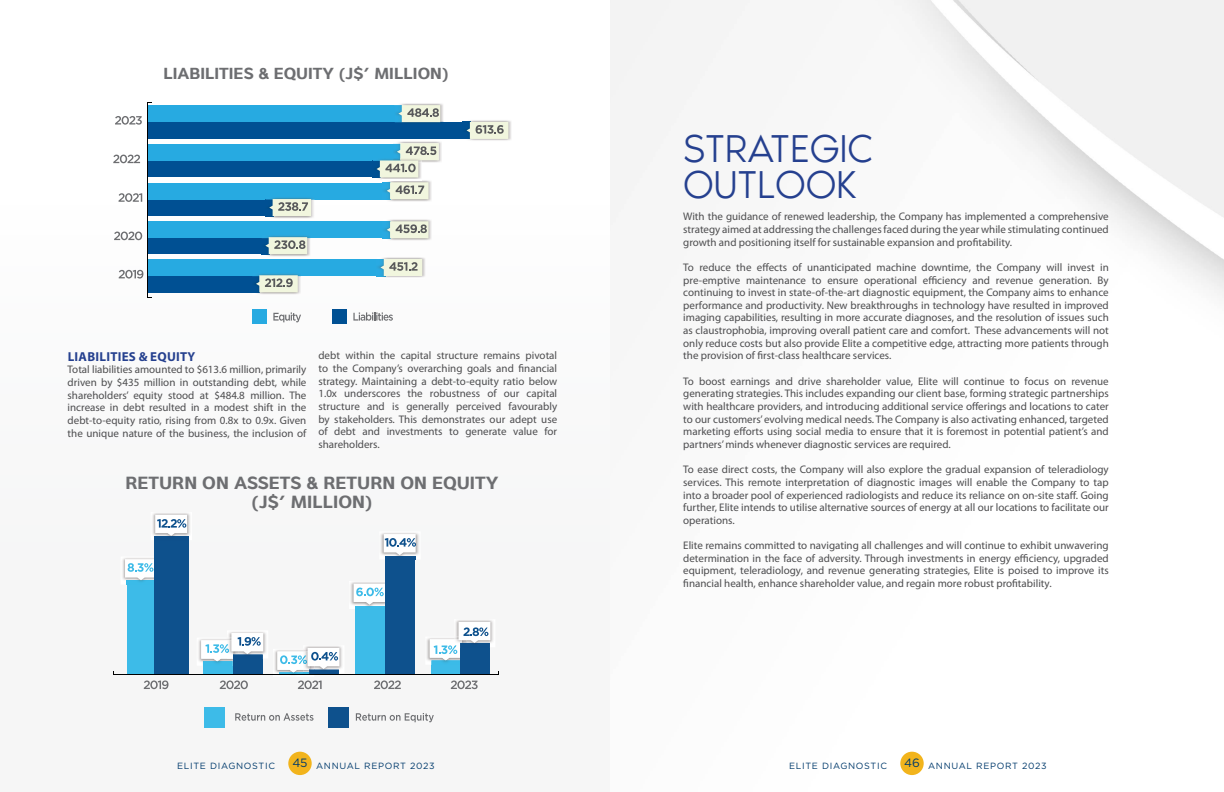
<style>
.page{position:relative;width:1224px;height:792px;background:#fff}
.page>*{position:absolute;margin:0;border:0;box-sizing:border-box;transform-origin:0 0}
.t1{font:300 40px "Noir Std";letter-spacing:-.01em;color:#25408f}
.t2{font:700 18.3px "Interval Sans Pro";color:#6d6e71}
.t3{font:700 16.6px "Interval Sans Pro";color:#6d6e71}
.t4{font:700 13px "Myriad Pro";letter-spacing:.02em;color:#25408f}
.t5{font:12px "Gotham";color:#003a6c}
.t6{font:11px/12.6px "Myriad Pro";color:#4d4d4f;text-align:justify}
.t7{font:9px "Gotham";letter-spacing:.075em;color:#003a6c}
</style>
<div class="page">
<div style="left:0;top:0;width:613px;height:792px;background:#f9f9f9"></div>
<img style="left:613px;top:0;width:611px;height:776px">
<div style="left:148px;top:122px;width:322px;height:17px;background:#005093"></div>
<div style="left:148px;top:105px;width:254px;height:17px;background:#27aae1"></div>
<svg style="left:115px;top:116px;width:27px;height:9px"></svg>
<div style="left:148px;top:276px;width:112px;height:17px;background:#005093"></div>
<div style="left:148px;top:259px;width:237px;height:17px;background:#27aae1"></div>
<svg style="left:119px;top:270px;width:24px;height:9px"></svg>
<div style="left:148px;top:237px;width:122px;height:17px;background:#005093"></div>
<div style="left:148px;top:221px;width:243px;height:17px;background:#27aae1"></div>
<svg style="left:114px;top:232px;width:28px;height:8px"></svg>
<svg style="left:113px;top:155px;width:27px;height:8px"></svg>
<div style="left:148px;top:160px;width:233px;height:17px;background:#005093"></div>
<div style="left:148px;top:144px;width:252px;height:17px;background:#27aae1"></div>
<svg style="left:119px;top:193px;width:23px;height:9px"></svg>
<div style="left:148px;top:199px;width:126px;height:17px;background:#005093"></div>
<div style="left:148px;top:183px;width:242px;height:17px;background:#27aae1"></div>
<img style="left:395px;top:103px;width:48px;height:20px">
<img style="left:395px;top:105px;width:3px;height:17px">
<svg style="left:398px;top:105px;width:42px;height:17px"></svg>
<img style="left:463px;top:120px;width:48px;height:20px">
<img style="left:463px;top:122px;width:4px;height:17px">
<svg style="left:467px;top:122px;width:41px;height:17px"></svg>
<img style="left:399px;top:141px;width:42px;height:21px">
<img style="left:390px;top:199px;width:41px;height:2px">
<svg style="left:377px;top:143px;width:62px;height:56px"></svg>
<img style="left:266px;top:197px;width:48px;height:21px">
<img style="left:266px;top:200px;width:3px;height:16px">
<svg style="left:269px;top:199px;width:42px;height:17px"></svg>
<img style="left:383px;top:219px;width:48px;height:21px">
<img style="left:383px;top:221px;width:4px;height:17px">
<svg style="left:387px;top:221px;width:42px;height:17px"></svg>
<img style="left:262px;top:236px;width:48px;height:20px">
<img style="left:262px;top:238px;width:3px;height:16px">
<svg style="left:265px;top:237px;width:42px;height:17px"></svg>
<img style="left:377px;top:257px;width:48px;height:20px">
<img style="left:377px;top:259px;width:3px;height:17px">
<svg style="left:380px;top:259px;width:42px;height:17px"></svg>
<img style="left:259px;top:274px;width:42px;height:20px">
<svg style="left:256px;top:275px;width:42px;height:17px"></svg>
<hr style="left:147px;top:103px;width:1px;height:194px;background:#000">
<div style="left:253px;top:310px;width:14px;height:14px;background:#27aae1"></div>
<svg style="left:273px;top:313px;width:28px;height:9px"></svg>
<div style="left:333px;top:310px;width:14px;height:14px;background:#005093"></div>
<svg style="left:353px;top:312px;width:40px;height:9px"></svg>
<svg style="left:144px;top:680px;width:24px;height:9px"></svg>
<div style="left:127px;top:581px;width:29px;height:94px;background:#3dbbe8"></div>
<img style="left:123px;top:558px;width:31px;height:27px">
<img style="left:127px;top:581px;width:27px;height:4px">
<svg style="left:125px;top:559px;width:29px;height:21px"></svg>
<svg style="left:220px;top:680px;width:28px;height:9px"></svg>
<svg style="left:298px;top:680px;width:24px;height:9px"></svg>
<svg style="left:374px;top:680px;width:27px;height:9px"></svg>
<svg style="left:451px;top:680px;width:27px;height:9px"></svg>
<div style="left:154px;top:537px;width:35px;height:138px;background:#0e518d"></div>
<img style="left:153px;top:513px;width:37px;height:24px">
<svg style="left:155px;top:515px;width:32px;height:21px"></svg>
<div style="left:203px;top:661px;width:30px;height:14px;background:#3dbbe8"></div>
<img style="left:199px;top:639px;width:4px;height:23px">
<img style="left:214px;top:661px;width:19px;height:5px">
<div style="left:233px;top:655px;width:30px;height:20px;background:#0e518d"></div>
<img style="left:230px;top:632px;width:36px;height:22px">
<svg style="left:201px;top:633px;width:62px;height:28px"></svg>
<img style="left:273px;top:650px;width:6px;height:25px">
<img style="left:279px;top:673px;width:30px;height:2px">
<div style="left:309px;top:670px;width:30px;height:5px;background:#0e518d"></div>
<img style="left:305px;top:646px;width:37px;height:22px">
<svg style="left:277px;top:648px;width:63px;height:25px"></svg>
<div style="left:355px;top:607px;width:30px;height:68px;background:#3dbbe8"></div>
<img style="left:351px;top:582px;width:34px;height:25px">
<svg style="left:354px;top:584px;width:31px;height:21px"></svg>
<div style="left:385px;top:556px;width:30px;height:119px;background:#0e518d"></div>
<img style="left:381px;top:533px;width:38px;height:27px">
<img style="left:385px;top:556px;width:30px;height:4px">
<svg style="left:384px;top:534px;width:32px;height:21px"></svg>
<div style="left:431px;top:660px;width:30px;height:15px;background:#3dbbe8"></div>
<img style="left:427px;top:638px;width:5px;height:27px">
<img style="left:432px;top:660px;width:28px;height:2px">
<div style="left:460px;top:643px;width:30px;height:32px;background:#0e518d"></div>
<hr style="left:114px;top:675px;width:384px;height:1px;background:#000">
<img style="left:456px;top:620px;width:37px;height:22px">
<svg style="left:430px;top:622px;width:60px;height:38px"></svg>
<div style="left:204px;top:707px;width:21px;height:21px;background:#3dbbe8"></div>
<div style="left:328px;top:707px;width:20px;height:21px;background:#0e518d"></div>
<svg style="left:235px;top:713px;width:79px;height:8px"></svg>
<svg style="left:356px;top:713px;width:78px;height:9px"></svg>
<div style="left:288px;top:752px;width:24px;height:23px;background:#f2b41c;border-radius:50%"></div>
<div style="left:900px;top:752px;width:24px;height:23px;background:#f2b41c;border-radius:50%"></div>
<p class="t3" style="left:163px;top:60px;width:287px">LIABILITIES &amp; EQUITY (J$’ MILLION)</p>
<p class="t4" style="left:68px;top:349px;width:129px">LIABILITIES &amp; EQUITY</p>
<p class="t6" style="left:68px;top:363px;width:240px">Total liabilities amounted to $613.6 million, primarily driven by $435 million in outstanding debt, while shareholders’ equity stood at $484.8 million. The increase in debt resulted in a modest shift in the debt-to-equity ratio, rising from 0.8x to 0.9x. Given the unique nature of the business, the inclusion of</p>
<p class="t6" style="left:318px;top:349px;width:240px">debt within the capital structure remains pivotal to the Company’s overarching goals and financial strategy. Maintaining a debt-to-equity ratio below 1.0x underscores the robustness of our capital structure and is generally perceived favourably by stakeholders. This demonstrates our adept use of debt and investments to generate value for shareholders.</p>
<p class="t2" style="left:125px;top:468px;width:375px">RETURN ON ASSETS &amp; RETURN ON EQUITY</p>
<p class="t2" style="left:252px;top:488px;width:122px">(J$’ MILLION)</p>
<p class="t1" style="left:683px;top:118px;width:191px">STRATEGIC</p>
<p class="t1" style="left:683px;top:154px;width:176px">OUTLOOK</p>
<p class="t6" style="left:683px;top:210px;width:427px">With the guidance of renewed leadership, the Company has implemented a comprehensive strategy aimed at addressing the challenges faced during the year while stimulating continued growth and positioning itself for sustainable expansion and profitability.</p>
<p class="t6" style="left:683px;top:261px;width:427px">To reduce the effects of unanticipated machine downtime, the Company will invest in pre-emptive maintenance to ensure operational efficiency and revenue generation. By continuing to invest in state-of-the-art diagnostic equipment, the Company aims to enhance performance and productivity. New breakthroughs in technology have resulted in improved imaging capabilities, resulting in more accurate diagnoses, and the resolution of issues such as claustrophobia, improving overall patient care and comfort. These advancements will not only reduce costs but also provide Elite a competitive edge, attracting more patients through the provision of first-class healthcare services.</p>
<p class="t6" style="left:683px;top:375px;width:427px">To boost earnings and drive shareholder value, Elite will continue to focus on revenue generating strategies. This includes expanding our client base, forming strategic partnerships with healthcare providers, and introducing additional service offerings and locations to cater to our customers’ evolving medical needs. The Company is also activating enhanced, targeted marketing efforts using social media to ensure that it is foremost in potential patient’s and partners’ minds whenever diagnostic services are required.</p>
<p class="t6" style="left:683px;top:463px;width:427px">To ease direct costs, the Company will also explore the gradual expansion of teleradiology services. This remote interpretation of diagnostic images will enable the Company to tap into a broader pool of experienced radiologists and reduce its reliance on on-site staff. Going further, Elite intends to utilise alternative sources of energy at all our locations to facilitate our operations.</p>
<p class="t6" style="left:683px;top:539px;width:427px">Elite remains committed to navigating all challenges and will continue to exhibit unwavering determination in the face of adversity. Through investments in energy efficiency, upgraded equipment, teleradiology, and revenue generating strategies, Elite is poised to improve its financial health, enhance shareholder value, and regain more robust profitability.</p>
<p class="t5" style="left:904px;top:756px;width:17px">46</p>
<p class="t5" style="left:292px;top:756px;width:17px">45</p>
<p class="t7" style="left:789px;top:760px;width:99px">ELITE DIAGNOSTIC</p>
<p class="t7" style="left:928px;top:760px;width:120px">ANNUAL REPORT 2023</p>
<p class="t7" style="left:177px;top:760px;width:99px">ELITE DIAGNOSTIC</p>
<p class="t7" style="left:316px;top:760px;width:120px">ANNUAL REPORT 2023</p>
</div>
